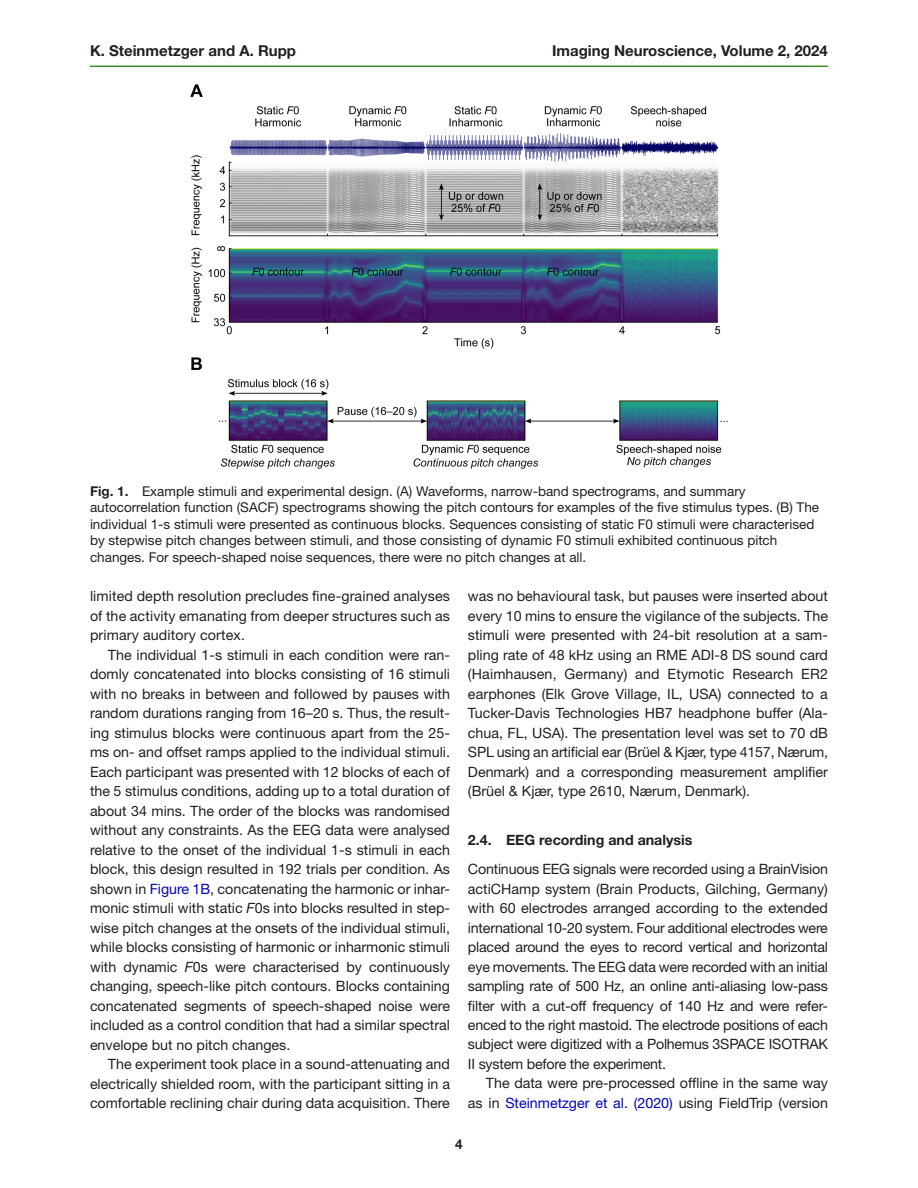
<style>
.page{position:relative;width:918px;height:1188px;background:#fff}
.page>*{position:absolute;margin:0;border:0;box-sizing:border-box;transform-origin:0 0}
.t1{font:700 15px "Helvetica Neue LT Std";color:#231f20}
.t2{font:14.25px/19.5px "Helvetica Neue LT Std";color:#231f20;text-align:justify}
.t3{font:700 14.25px "Helvetica Neue LT Std";color:#231f20}
.t4{font:13.5px/16.5px "Helvetica Neue LT Std";color:#231f20}
.t5{font:700 13.5px "Helvetica Neue LT Std";color:#231f20}
.s1{font-weight:700}
.s2{color:#0006b1}
.s3{font-style:italic}
.s4{font-family:"Helvetica Neue LT Std UC"}
</style>
<div class="page">
<hr style="left:90px;top:66px;width:738px;height:1px;background:#3e8f27">
<img style="left:190px;top:84px;width:538px;height:385px">
<p class="t1" style="left:90px;top:41px;width:208px">K. Steinmetzger and A. Rupp</p>
<p class="t1" style="left:552px;top:41px;width:277px">Imaging Neuroscience, Volume 2, 2024</p>
<p class="t4" style="left:90px;top:483px;width:731px"><span class="s1">Fig. 1.</span> Example stimuli and experimental design. (A) Waveforms, narrow-band spectrograms, and summary autocorrelation function (SACF) spectrograms showing the pitch contours for examples of the five stimulus types. (B) The individual 1-s stimuli were presented as continuous blocks. Sequences consisting of static F0 stimuli were characterised by stepwise pitch changes between stimuli, and those consisting of dynamic F0 stimuli exhibited continuous pitch changes. For speech-shaped noise sequences, there were no pitch changes at all.</p>
<p class="t2" style="left:90px;top:586px;width:362px">limited depth resolution precludes fine-grained analyses of the activity emanating from deeper structures such as primary auditory cortex.</p>
<p class="t2" style="left:90px;top:645px;width:362px;text-indent:18px">The individual 1-s stimuli in each condition were ran&shy;domly concatenated into blocks consisting of 16 stimuli with no breaks in between and followed by pauses with random durations ranging from 16–20 s. Thus, the result&shy;ing stimulus blocks were continuous apart from the 25- ms on- and offset ramps applied to the individual stimuli.<br>Each participant was presented with 12 blocks of each of the 5 stimulus conditions, adding up to a total duration of about 34 mins. The order of the blocks was randomised without any constraints. As the EEG data were analysed relative to the onset of the individual 1-s stimuli in each block, this design resulted in 192 trials per condition. As shown in <span class="s2">Figure 1B</span>, concatenating the harmonic or inhar&shy;monic stimuli with static <span class="s3">F</span>0s into blocks resulted in step&shy;wise pitch changes at the onsets of the individual stimuli, while blocks consisting of harmonic or inharmonic stimuli with dynamic <span class="s3">F</span>0s were characterised by continuously changing, speech-like pitch contours. Blocks containing concatenated segments of speech-shaped noise were included as a control condition that had a similar spectral envelope but no pitch changes.</p>
<p class="t2" style="left:90px;top:1054px;width:362px;text-indent:18px">The experiment took place in a sound-attenuating and electrically shielded room, with the participant sitting in a comfortable reclining chair during data acquisition. There</p>
<p class="t2" style="left:468px;top:586px;width:362px">was no behavioural task, but pauses were inserted about every 10 mins to ensure the vigilance of the subjects. The stimuli were presented with 24-bit resolution at a sam&shy;pling rate of 48 kHz using an RME ADI-8 DS sound card (Haimhausen, Germany) and Etymotic Research ER2 earphones (Elk Grove Village, IL, USA) connected to a Tucker-Davis Technologies HB7 headphone buffer (Ala&shy;chua, FL, USA). The presentation level was set to 70 dB SPL using an artificial ear (Br<span class="s4">ü</span>el &amp; Kj<span class="s4">æ</span>r, type 4157, N<span class="s4">æ</span>rum, Denmark) and a corresponding measurement amplifier (Br<span class="s4">ü</span>el &amp; Kj<span class="s4">æ</span>r, type 2610, N<span class="s4">æ</span>rum, Denmark).</p>
<p class="t3" style="left:468px;top:831px;width:226px">2.4. EEG recording and analysis</p>
<p class="t2" style="left:468px;top:859px;width:362px">Continuous EEG signals were recorded using a BrainVision actiCHamp system (Brain Products, Gilching, Germany) with 60 electrodes arranged according to the extended international 10-20 system. Four additional electrodes were placed around the eyes to record vertical and horizontal eye movements. The EEG data were recorded with an initial sampling rate of 500 Hz, an online anti-aliasing low-pass filter with a cut-off frequency of 140 Hz and were refer&shy;enced to the right mastoid. The electrode positions of each subject were digitized with a Polhemus 3SPACE ISOTRAK II system before the experiment.</p>
<p class="t2" style="left:468px;top:1073px;width:362px;text-align:right">The data were pre-processed offline in the same way as in <span class="s2">Steinmetzger et al. (2020)</span> using FieldTrip (version</p>
<p class="t5" style="left:455px;top:1136px;width:9px">4</p>
</div>
